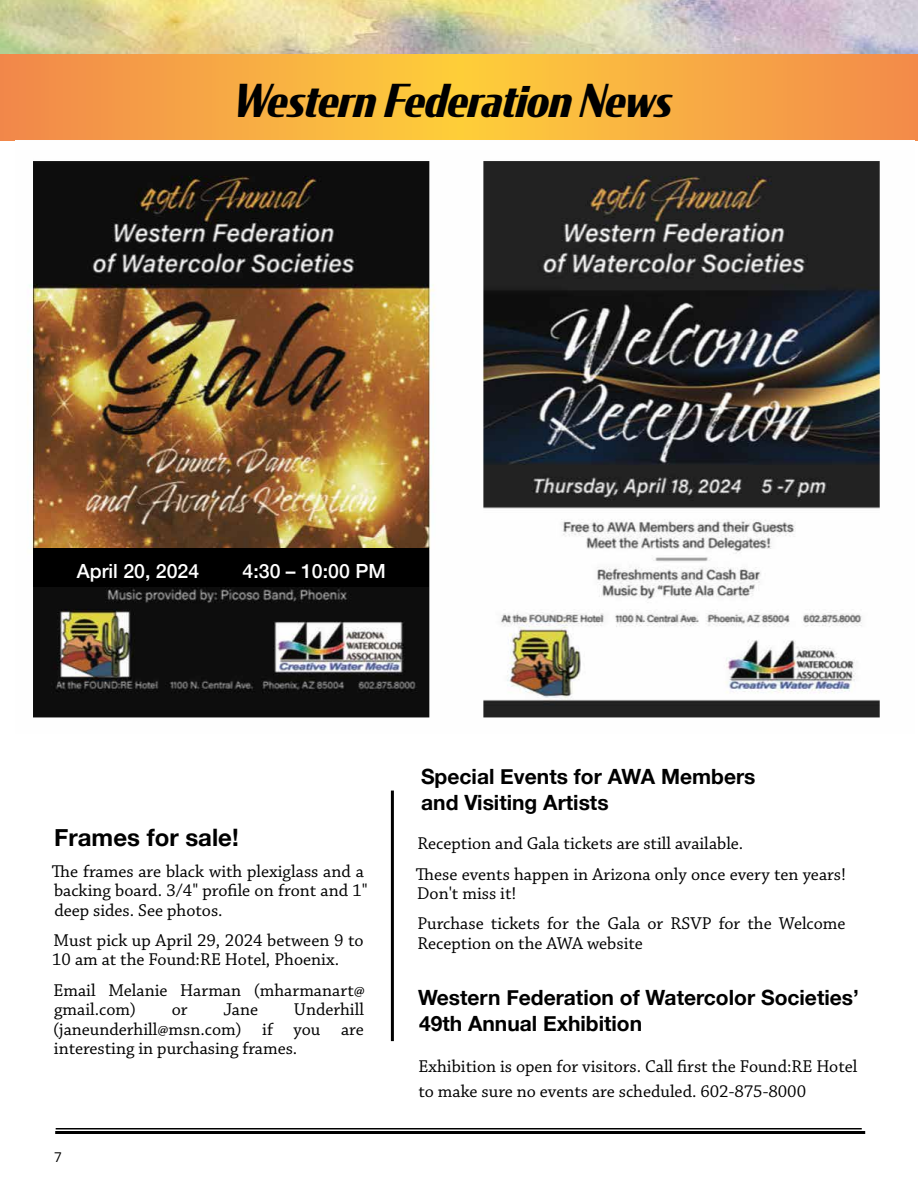
<style>
.page{position:relative;width:918px;height:1188px;background:#fff}
.page>*{position:absolute;margin:0;border:0;box-sizing:border-box;transform-origin:0 0}
.t1{font:italic 700 45px "Condor Cond";color:#000}
.t2{font:700 24px "Helvetica Neue";color:#000}
.t3{font:700 21px/25.8px "Helvetica Neue";color:#000}
.t4{font:500 19.5px "Helvetica Neue";color:#fff}
.t5{font:18px/19.5px "Chaparral Pro";color:#000}
.t6{font:13.5px "Open Sans";color:#000}
</style>
<div class="page">
<hr style="left:56px;top:1128px;width:806px;height:2px;background:#000">
<img style="left:1px;top:0;width:917px;height:55px">
<svg style="left:0;top:55px;width:918px;height:86px;background:#f7ab45"></svg>
<img style="left:29px;top:161px;width:852px;height:557px">
<hr style="left:391px;top:791px;width:3px;height:250px;background:#000">
<div style="left:33px;top:549px;width:396px;height:38px;background:#000"></div>
<hr style="left:55px;top:1131px;width:810px;height:3px;background:#000">
<h1 class="t1" style="left:236px;top:71px;width:440px">Western Federation News</h1>
<p class="t4" style="left:77px;top:555px;width:124px">April 20, 2024</p>
<p class="t4" style="left:243px;top:555px;width:145px">4:30 – 10:00 PM</p>
<h2 class="t2" style="left:54px;top:819px;width:186px">Frames for sale!</h2>
<p class="t5" style="left:52px;top:862px;width:317px">The frames are black with plexiglass and a backing board. 3/4" profile on front and 1" deep sides. See photos.</p>
<p class="t5" style="left:52px;top:931px;width:313px">Must pick up April 29, 2024 between 9 to<br>10 am at the Found:RE Hotel, Phoenix.</p>
<p class="t5" style="left:53px;top:981px;width:313px">Email Melanie Harman (mharmanart@ gmail.com)</p>
<p class="t5" style="left:53px;top:1000px;width:312px;text-align:justify;text-indent:241px">Underhill (janeunderhill@msn.com) if you are interesting in purchasing frames.</p>
<p class="t5" style="left:172px;top:1000px;width:17px">or</p>
<p class="t5" style="left:223px;top:1000px;width:36px">Jane</p>
<p class="t6" style="left:54px;top:1147px;width:9px">7</p>
<p class="t3" style="left:421px;top:764px;width:336px">Special Events for AWA Members and Visiting Artists</p>
<p class="t5" style="left:416px;top:829px;width:432px;line-height:30.3px">Reception and Gala tickets are still available.<br>These events happen in Arizona only once every ten years!</p>
<p class="t5" style="left:417px;top:879px;width:430px;line-height:30.3px">Don't miss it!<br>Purchase tickets for the Gala or RSVP for the Welcome</p>
<p class="t5" style="left:417px;top:934px;width:227px">Reception on the AWA website</p>
<p class="t3" style="left:418px;top:986px;width:442px">Western Federation of Watercolor Societies’<br>49th Annual Exhibition</p>
<p class="t5" style="left:418px;top:1054px;width:440px;line-height:25.8px">Exhibition is open for visitors. Call first the Found:RE Hotel to make sure no events are scheduled. 602-875-8000</p>
</div>
